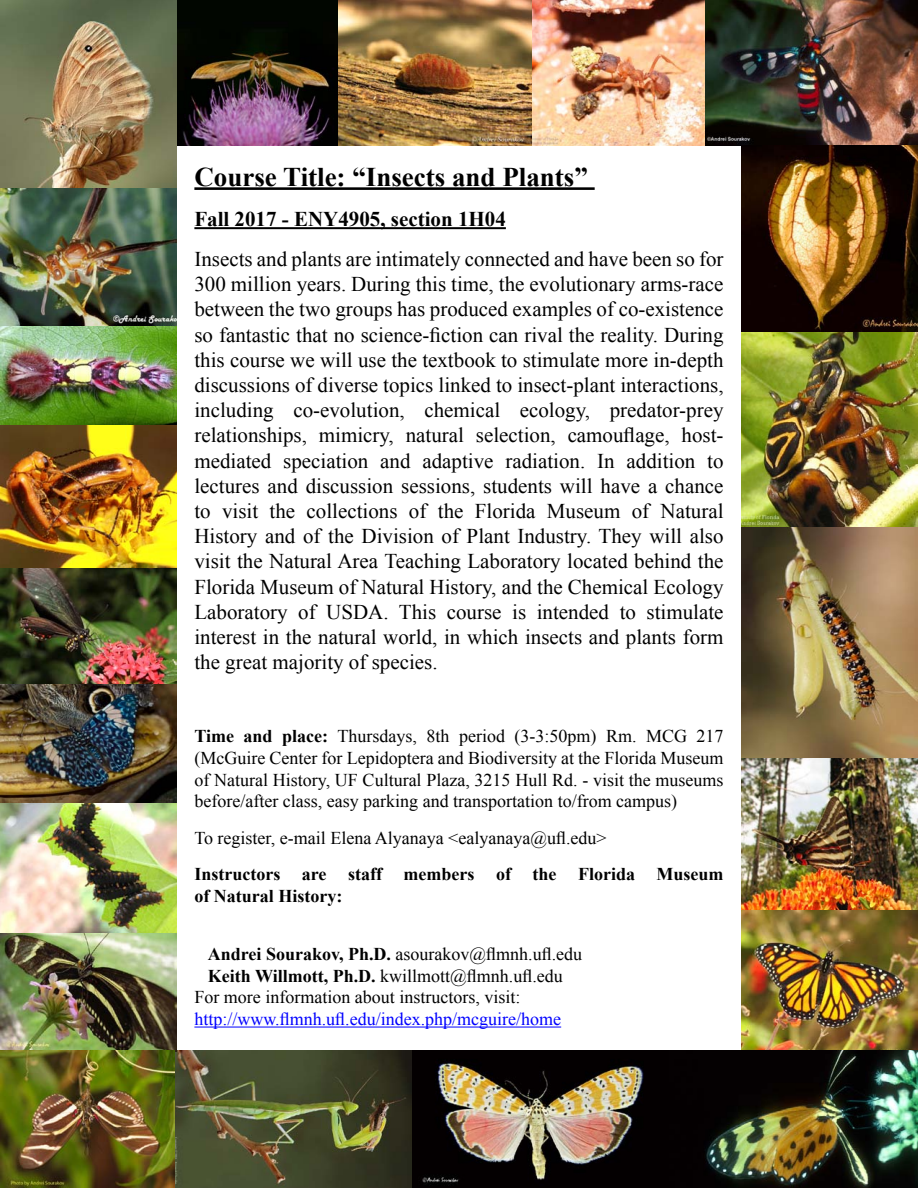
<style>
.page{position:relative;width:918px;height:1188px;background:#fff}
.page>*{position:absolute;margin:0;border:0;box-sizing:border-box;transform-origin:0 0}
.t1{font:700 27px "Times New Roman";color:#000}
.t2{font:21px/25.2px "Times New Roman";color:#000;text-align:justify}
.t3{font:700 21px "Times New Roman";color:#000}
.t4{font:18px/21.6px "Times New Roman";color:#000;text-align:justify}
.t5{font:700 18px/21.6px "Times New Roman";color:#000}
.t6{font:18px "Times New Roman";color:#00f}
.s1{font-weight:700}
</style>
<div class="page">
<img style="left:0;top:802px;width:176px;height:131px">
<img style="left:176px;top:0;width:526px;height:146px">
<img style="left:0;top:0;width:176px;height:189px">
<hr style="left:194px;top:187px;width:401px;height:3px;background:#000">
<hr style="left:194px;top:227px;width:312px;height:2px;background:#000">
<hr style="left:194px;top:1027px;width:367px;height:1px;background:#00f">
<img style="left:741px;top:527px;width:177px;height:523px">
<img style="left:176px;top:1050px;width:742px;height:138px">
<img style="left:0;top:933px;width:176px;height:255px">
<img style="left:0;top:326px;width:176px;height:476px">
<img style="left:0;top:189px;width:176px;height:137px">
<img style="left:702px;top:0;width:216px;height:146px">
<img style="left:741px;top:332px;width:177px;height:195px">
<img style="left:741px;top:146px;width:177px;height:186px">
<p class="t1" style="left:194px;top:158px;width:395px">Course Title: “Insects and Plants”</p>
<p class="t3" style="left:194px;top:204px;width:313px">Fall 2017 - ENY4905, section 1H04</p>
<p class="t2" style="left:194px;top:246px;width:531px">Insects and plants are intimately connected and have been so for 300 million years. During this time, the evolutionary arms-race between the two groups has produced examples of co-existence so fantastic that no science-fiction can rival the reality. During this course we will use the textbook to stimulate more in-depth discussions of diverse topics linked to insect-plant interactions, including co-evolution, chemical ecology, predator-prey relationships, mimicry, natural selection, camouflage, host&shy;mediated speciation and adaptive radiation. In addition to lectures and discussion sessions, students will have a chance to visit the collections of the Florida Museum of Natural History and of the Division of Plant Industry. They will also visit the Natural Area Teaching Laboratory located behind the Florida Museum of Natural History, and the Chemical Ecology Laboratory of USDA. This course is intended to stimulate interest in the natural world, in which insects and plants form the great majority of species.</p>
<p class="t4" style="left:194px;top:725px;width:531px"><span class="s1">Time and place:</span> Thursdays, 8th period (3-3:50pm) Rm. MCG 217 (McGuire Center for Lepidoptera and Biodiversity at the Florida Museum of Natural History, UF Cultural Plaza, 3215 Hull Rd. - visit the museums before/after class, easy parking and transportation to/from campus)</p>
<p class="t4" style="left:194px;top:827px;width:414px">To register, e-mail Elena Alyanaya &lt;ealyanaya@ufl.edu&gt;</p>
<p class="t5" style="left:194px;top:863px;width:531px">Instructors are staff members of the Florida Museum of Natural History:</p>
<p class="t4" style="left:208px;top:943px;width:376px"><span class="s1">Andrei Sourakov, Ph.D.</span> asourakov@flmnh.ufl.edu</p>
<p class="t4" style="left:208px;top:965px;width:356px"><span class="s1">Keith Willmott, Ph.D.</span> kwillmott@flmnh.ufl.edu</p>
<p class="t4" style="left:194px;top:986px;width:327px">For more information about instructors, visit:</p>
<p class="t6" style="left:194px;top:1007px;width:368px">http://www.flmnh.ufl.edu/index.php/mcguire/home</p>
</div>
